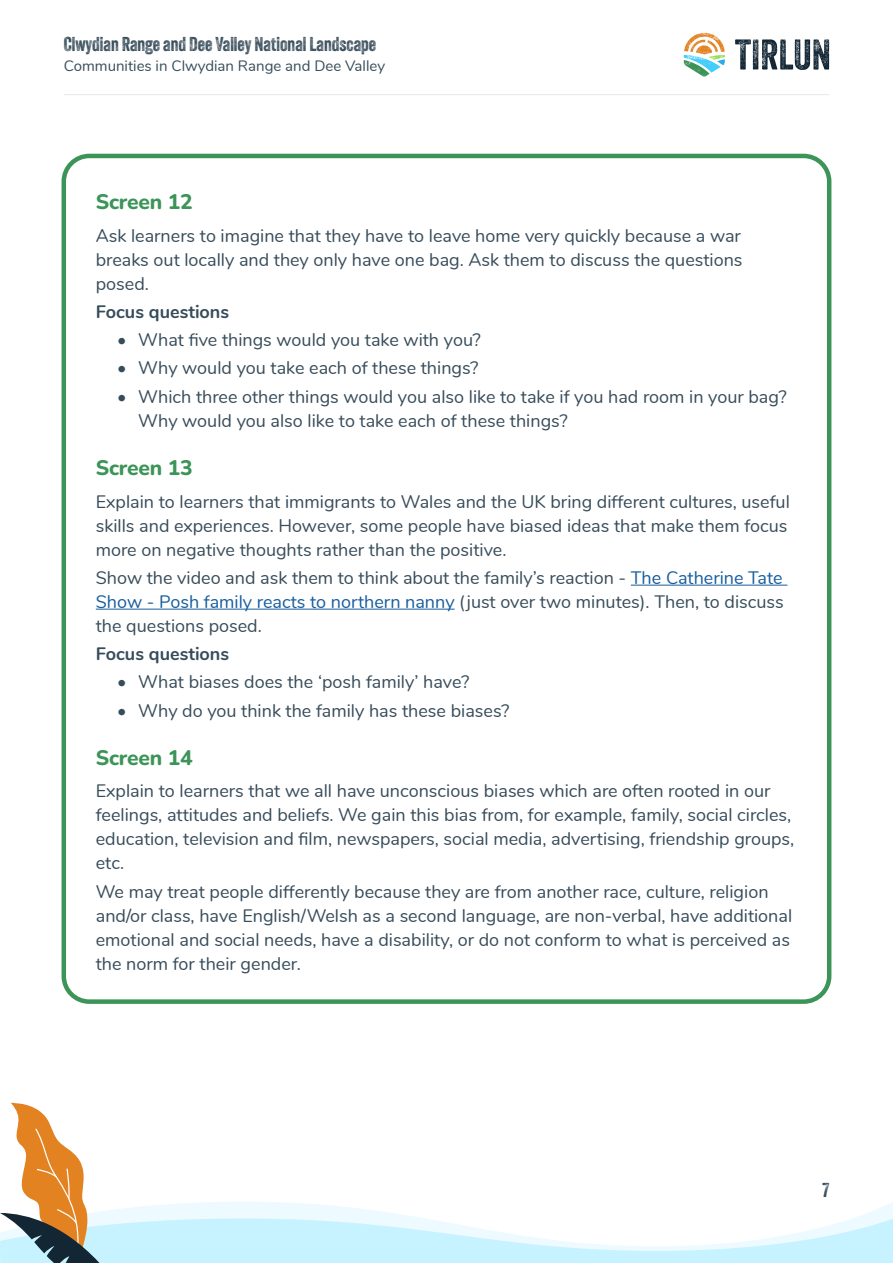
<style>
.page{position:relative;width:893px;height:1263px;background:#fff}
.page>*{position:absolute;margin:0;border:0;box-sizing:border-box;transform-origin:0 0}
.Page_section_heading{font:800 21px "Nunito";letter-spacing:-.01em;color:#3d9459}
.t1{font:19.5px "Veneer Two";color:#374c5a}
.Body_text{font:18px/24px "Nunito";color:#374c5a}
.Body_text-2{font:700 18px "Nunito";color:#374c5a}
.t2{font:15px "Nunito";color:#374c5a}
.s1{color:#175d9e}
</style>
<div class="page">
<svg style="left:735px;top:39px;width:94px;height:31px"></svg>
<svg style="left:684px;top:33px;width:41px;height:44px"></svg>
<hr style="left:64px;top:94px;width:765px;height:1px;background:#e6e7e9">
<hr style="left:631px;top:585px;width:156px;height:1px;background:#175d9e">
<hr style="left:96px;top:609px;width:359px;height:1px;background:#175d9e">
<div style="left:62px;top:154px;width:769px;height:850px;border:4px solid #3d9459;border-radius:26px"></div>
<svg style="left:0;top:1102px;width:893px;height:161px"></svg>
<p class="t1" style="left:64px;top:32px;width:314px">Clwydian Range and Dee Valley National Landscape</p>
<p class="t2" style="left:64px;top:54px;width:323px">Communities in Clwydian Range and Dee Valley</p>
<p class="Page_section_heading" style="left:96px;top:187px;width:98px">Screen 12</p>
<p class="Body_text" style="left:96px;top:222px;width:648px;text-align:justify">Ask learners to imagine that they have to leave home very quickly because a war breaks out locally and they only have one bag. Ask them to discuss the questions posed.</p>
<p class="Body_text-2" style="left:96px;top:298px;width:135px">Focus questions</p>
<p class="Body_text" style="left:117px;top:327px;width:365px">• What five things would you take with you?</p>
<p class="Body_text" style="left:117px;top:355px;width:363px">• Why would you take each of these things?</p>
<p class="Body_text" style="left:138px;top:383px;width:650px;text-indent:-21px">• Which three other things would you also like to take if you had room in your bag?<br>Why would you also like to take each of these things?</p>
<p class="Page_section_heading" style="left:96px;top:453px;width:98px">Screen 13</p>
<p class="Body_text" style="left:96px;top:488px;width:696px">Explain to learners that immigrants to Wales and the UK bring different cultures, useful skills and experiences. However, some people have biased ideas that make them focus more on negative thoughts rather than the positive.</p>
<p class="Body_text" style="left:96px;top:564px;width:690px;text-align:justify">Show the video and ask them to think about the family’s reaction - <span class="s1">The Catherine Tate Show - Posh family reacts to northern nanny</span> (just over two minutes). Then, to discuss the questions posed.</p>
<p class="Body_text-2" style="left:96px;top:640px;width:135px">Focus questions</p>
<p class="Body_text" style="left:117px;top:669px;width:354px">• What biases does the ‘posh family’ have?</p>
<p class="Body_text" style="left:117px;top:697px;width:394px">• Why do you think the family has these biases?</p>
<p class="Page_section_heading" style="left:96px;top:742px;width:98px">Screen 14</p>
<p class="Body_text" style="left:96px;top:778px;width:700px">Explain to learners that we all have unconscious biases which are often rooted in our feelings, attitudes and beliefs. We gain this bias from, for example, family, social circles, education, television and film, newspapers, social media, advertising, friendship groups, etc.</p>
<p class="Body_text" style="left:96px;top:878px;width:698px">We may treat people differently because they are from another race, culture, religion and/or class, have English/Welsh as a second language, are non-verbal, have additional emotional and social needs, have a disability, or do not conform to what is perceived as the norm for their gender.</p>
<p class="t1" style="left:822px;top:1178px;width:8px">7</p>
</div>
